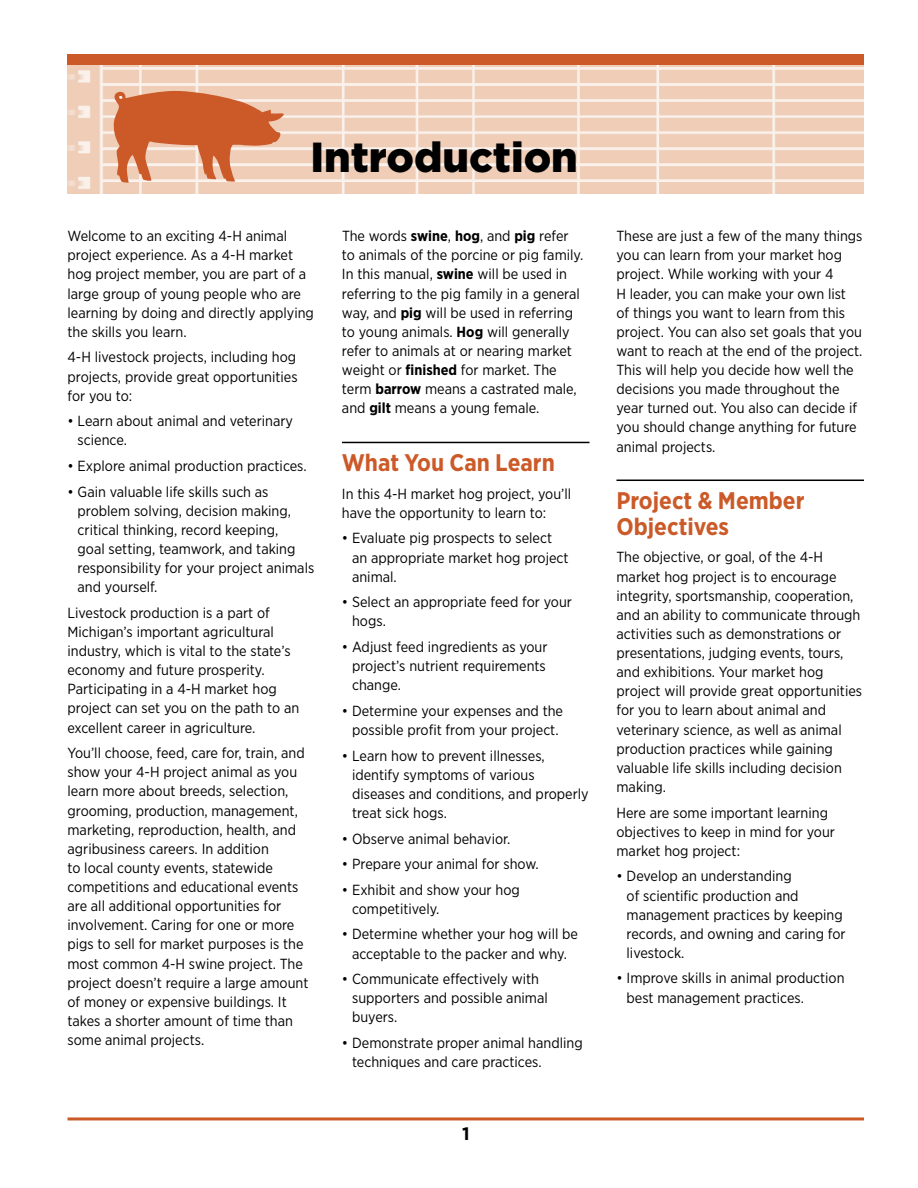
<style>
.page{position:relative;width:918px;height:1188px;background:#fff}
.page>*{position:absolute;margin:0;border:0;box-sizing:border-box;transform-origin:0 0}
.Title_Heads{font:900 42px "Gotham";color:#000}
.Sub_Head_1{font:700 24px/25.5px "Gotham Narrow";color:#cb5a28}
.t1{font:700 18px "Gotham";color:#000}
.Body_Copy{font:14.7px/19.2px "Gotham Narrow";color:#000}
.s1{font-weight:700}
</style>
<div class="page">
<hr style="left:68px;top:1117px;width:796px;height:3px;background:#cb5a28">
<img style="left:68px;top:65px;width:796px;height:128px">
<div style="left:68px;top:54px;width:796px;height:11px;background:#cb5a28"></div>
<svg style="left:114px;top:91px;width:170px;height:92px;background:#da8c66"></svg>
<hr style="left:342px;top:442px;width:248px;height:1px;background:#000">
<hr style="left:616px;top:480px;width:248px;height:1px;background:#000">
<p class="Title_Heads" style="left:310px;top:128px;width:269px">Introduction</p>
<p class="Body_Copy" style="left:68px;top:226px;width:248px">Welcome to an exciting 4-H animal project experience. As a 4-H market hog project member, you are part of a large group of young people who are learning by doing and directly applying the skills you learn.</p>
<p class="Body_Copy" style="left:68px;top:347px;width:232px;text-align:justify">4-H livestock projects, including hog projects, provide great opportunities for you to:</p>
<p class="Body_Copy" style="left:78px;top:411px;width:217px;text-indent:-10px">• Learn about animal and veterinary science.</p>
<p class="Body_Copy" style="left:68px;top:456px;width:241px">• Explore animal production practices.</p>
<p class="Body_Copy" style="left:78px;top:482px;width:238px;text-indent:-10px">• Gain valuable life skills such as problem solving, decision making, critical thinking, record keeping,<br>goal setting, teamwork, and taking responsibility for your project animals and yourself.</p>
<p class="Body_Copy" style="left:68px;top:603px;width:233px">Livestock production is a part of Michigan’s important agricultural industry, which is vital to the state’s economy and future prosperity.<br>Participating in a 4-H market hog project can set you on the path to an excellent career in agriculture.</p>
<p class="Body_Copy" style="left:68px;top:743px;width:242px">You’ll choose, feed, care for, train, and show your 4-H project animal as you learn more about breeds, selection, grooming, production, management, marketing, reproduction, health, and agribusiness careers. In addition<br>to local county events, statewide competitions and educational events are all additional opportunities for involvement. Caring for one or more pigs to sell for market purposes is the most common 4-H swine project. The project doesn’t require a large amount of money or expensive buildings. It takes a shorter amount of time than some animal projects.</p>
<p class="Body_Copy" style="left:342px;top:226px;width:243px">The words <span class="s1">swine</span>, <span class="s1">hog</span>, and <span class="s1">pig</span> refer to animals of the porcine or pig family.<br>In this manual, <span class="s1">swine</span> will be used in referring to the pig family in a general way, and <span class="s1">pig</span> will be used in referring to young animals. <span class="s1">Hog</span> will generally refer to animals at or nearing market weight or <span class="s1">finished</span> for market. The term <span class="s1">barrow</span> means a castrated male, and <span class="s1">gilt</span> means a young female.</p>
<p class="Sub_Head_1" style="left:342px;top:450px;width:214px">What You Can Learn</p>
<p class="Body_Copy" style="left:342px;top:484px;width:231px">In this 4-H market hog project, you’ll have the opportunity to learn to:</p>
<p class="Body_Copy" style="left:352px;top:528px;width:218px;text-indent:-10px">• Evaluate pig prospects to select an appropriate market hog project animal.</p>
<p class="Body_Copy" style="left:352px;top:592px;width:221px;text-indent:-10px">• Select an appropriate feed for your hogs.</p>
<p class="Body_Copy" style="left:352px;top:637px;width:197px;text-align:justify;text-indent:-10px">• Adjust feed ingredients as your project’s nutrient requirements change.</p>
<p class="Body_Copy" style="left:342px;top:701px;width:223px;text-align:center">• Determine your expenses and the possible profit from your project.</p>
<p class="Body_Copy" style="left:352px;top:746px;width:238px;text-indent:-10px">• Learn how to prevent illnesses, identify symptoms of various diseases and conditions, and properly treat sick hogs.</p>
<p class="Body_Copy" style="left:342px;top:828px;width:170px">• Observe animal behavior.</p>
<p class="Body_Copy" style="left:342px;top:854px;width:198px">• Prepare your animal for show.</p>
<p class="Body_Copy" style="left:352px;top:880px;width:169px;text-indent:-10px">• Exhibit and show your hog competitively.</p>
<p class="Body_Copy" style="left:342px;top:924px;width:238px;text-align:center">• Determine whether your hog will be acceptable to the packer and why.</p>
<p class="Body_Copy" style="left:352px;top:969px;width:197px;text-indent:-10px">• Communicate effectively with supporters and possible animal buyers.</p>
<p class="Body_Copy" style="left:352px;top:1033px;width:232px;text-indent:-10px">• Demonstrate proper animal handling techniques and care practices.</p>
<p class="t1" style="left:462px;top:1122px;width:9px">1</p>
<p class="Body_Copy" style="left:616px;top:226px;width:248px">These are just a few of the many things you can learn from your market hog project. While working with your 4<br>H leader, you can make your own list<br>of things you want to learn from this project. You can also set goals that you want to reach at the end of the project.<br>This will help you decide how well the decisions you made throughout the year turned out. You also can decide if you should change anything for future animal projects.</p>
<p class="Sub_Head_1" style="left:616px;top:488px;width:190px">Project &amp; Member<br>Objectives</p>
<p class="Body_Copy" style="left:616px;top:547px;width:247px">The objective, or goal, of the 4-H market hog project is to encourage integrity, sportsmanship, cooperation, and an ability to communicate through activities such as demonstrations or presentations, judging events, tours, and exhibitions. Your market hog project will provide great opportunities for you to learn about animal and veterinary science, as well as animal production practices while gaining valuable life skills including decision making.</p>
<p class="Body_Copy" style="left:616px;top:802px;width:220px">Here are some important learning objectives to keep in mind for your market hog project:</p>
<p class="Body_Copy" style="left:627px;top:866px;width:221px;text-indent:-10px">• Develop an understanding<br>of scientific production and management practices by keeping records, and owning and caring for livestock.</p>
<p class="Body_Copy" style="left:627px;top:968px;width:220px;text-indent:-10px">• Improve skills in animal production best management practices.</p>
</div>
